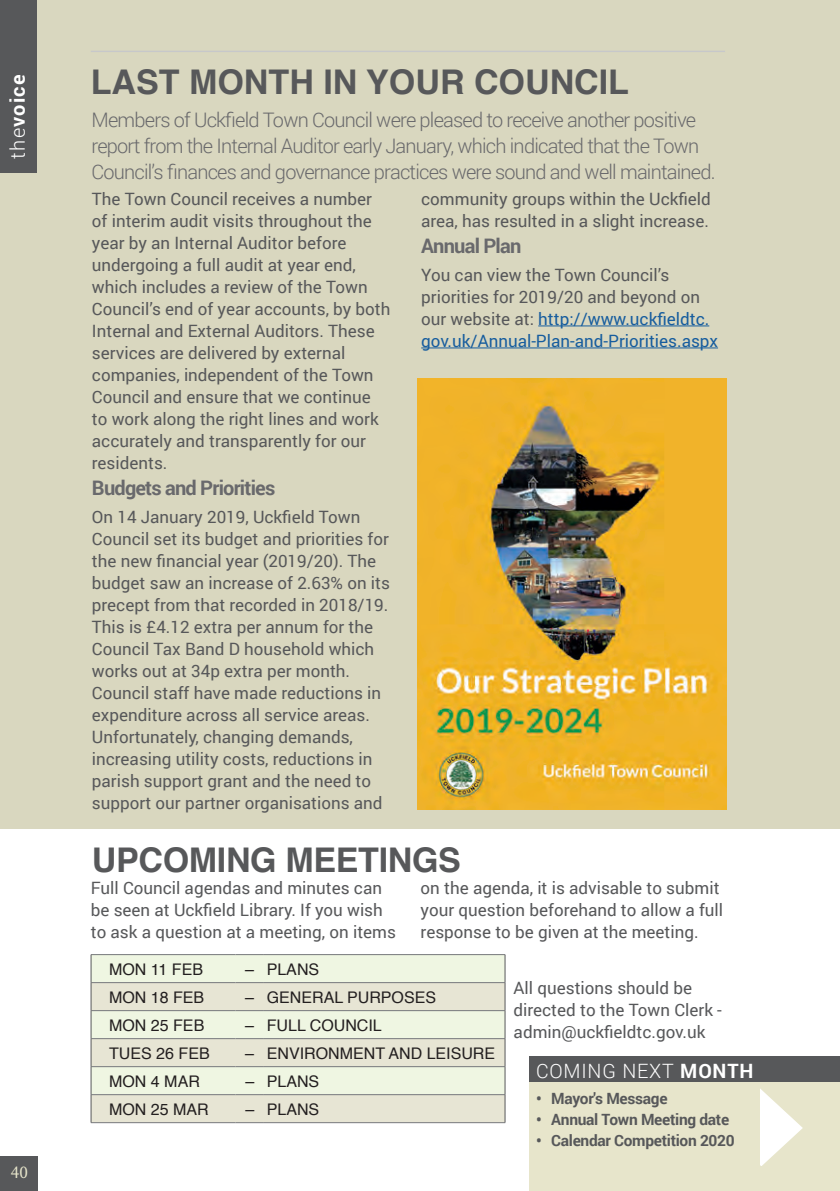
<style>
.page{position:relative;width:840px;height:1191px;background:#fff}
.page>*{position:absolute;margin:0;border:0;box-sizing:border-box;transform-origin:0 0}
.t1{font:700 34px "Helvetica";color:#57585a}
.First_Stand{font:300 20px/26px "Roboto";letter-spacing:-.04em;color:#69696c}
.Crosshead{font:700 20px "Roboto";letter-spacing:-.04em;color:#69696c}
.Quotation{font:700 20px "Roboto";letter-spacing:.06em;color:#fff}
.Heading{font:300 19.8px "Roboto";letter-spacing:.04em;color:#fff}
.Main_Body_Text{font:17px/22px "Roboto";color:#57585a}
.Heading-2{font:17px "Source Serif Pro";color:#e7e5cb}
.t2{font:16px "Helvetica";color:#231f20}
.t3{font:700 15.6px "Roboto";letter-spacing:-.02em;color:#57585a}
.s1{font-weight:300}
.s2{color:#175d9e}
.s3{font-weight:700}
</style>
<div class="page">
<div style="left:0;top:16px;width:839px;height:812px;background:#d9d7bf"></div>
<div style="left:529px;top:1056px;width:310px;height:135px;background:#e7e5cb"></div>
<svg style="left:760px;top:1088px;width:43px;height:78px"></svg>
<hr style="left:538px;top:325px;width:171px;height:1px;background:#175d9e">
<hr style="left:421px;top:347px;width:296px;height:1px;background:#175d9e">
<div style="left:0;top:1156px;width:38px;height:35px;background:#57585a"></div>
<div style="left:529px;top:1056px;width:310px;height:26px;background:#57585a"></div>
<div style="left:36px;top:0;width:803px;height:17px;background:#d9d7bf"></div>
<hr style="left:91px;top:51px;width:633px;height:1px;background:#c7c8ca">
<div style="left:0;top:0;width:36px;height:173px;background:#57585a"></div>
<div style="left:92px;top:955px;width:412px;height:27px;background:#eff6e2"></div>
<svg style="left:92px;top:983px;width:412px;height:139px;background:#e9ebd9"></svg>
<hr style="left:91px;top:954px;width:144px;height:1px;background:#76787b">
<svg style="left:235px;top:954px;width:29px;height:1px"></svg>
<hr style="left:264px;top:954px;width:241px;height:1px;background:#76787b">
<hr style="left:91px;top:982px;width:144px;height:1px;background:#76787b">
<svg style="left:235px;top:982px;width:29px;height:1px"></svg>
<hr style="left:264px;top:982px;width:240px;height:1px;background:#76787b">
<hr style="left:91px;top:1010px;width:144px;height:1px;background:#76787b">
<svg style="left:235px;top:1010px;width:29px;height:1px"></svg>
<hr style="left:264px;top:1010px;width:240px;height:1px;background:#76787b">
<hr style="left:91px;top:1038px;width:144px;height:1px;background:#76787b">
<svg style="left:235px;top:1038px;width:29px;height:1px"></svg>
<hr style="left:264px;top:1038px;width:240px;height:1px;background:#76787b">
<hr style="left:91px;top:1066px;width:144px;height:1px;background:#76787b">
<svg style="left:235px;top:1066px;width:29px;height:1px"></svg>
<hr style="left:264px;top:1066px;width:240px;height:1px;background:#76787b">
<hr style="left:91px;top:1094px;width:144px;height:1px;background:#76787b">
<svg style="left:235px;top:1094px;width:29px;height:1px"></svg>
<hr style="left:264px;top:1094px;width:240px;height:1px;background:#76787b">
<hr style="left:91px;top:1122px;width:144px;height:1px;background:#76787b">
<svg style="left:235px;top:1122px;width:29px;height:1px"></svg>
<hr style="left:264px;top:1122px;width:241px;height:1px;background:#76787b">
<svg style="left:91px;top:955px;width:1px;height:167px"></svg>
<svg style="left:504px;top:955px;width:1px;height:167px"></svg>
<img style="left:418px;top:378px;width:308px;height:431px">
<p class="Quotation" style="left:3px;top:159px;width:86px;rotate:-90deg"><span class="s1">the</span>voice</p>
<p class="Heading-2" style="left:11px;top:1161px;width:18px">40</p>
<p class="t1" style="left:91px;top:54px;width:539px">LAST MONTH IN YOUR COUNCIL</p>
<p class="First_Stand" style="left:91px;top:106px;width:625px">Members of Uckfield Town Council were pleased to receive another positive report from the Internal Auditor early January, which indicated that the Town<br>Council’s finances and governance practices were sound and well maintained.</p>
<p class="Main_Body_Text" style="left:92px;top:187px;width:300px">The Town Council receives a number of interim audit visits throughout the year by an Internal Auditor before undergoing a full audit at year end, which includes a review of the Town Council’s end of year accounts, by both Internal and External Auditors. These services are delivered by external companies, independent of the Town Council and ensure that we continue to work along the right lines and work accurately and transparently for our residents.</p>
<p class="Crosshead" style="left:92px;top:474px;width:185px">Budgets and Priorities</p>
<p class="Main_Body_Text" style="left:92px;top:505px;width:299px">On 14 January 2019, Uckfield Town Council set its budget and priorities for the new financial year (2019/20). The budget saw an increase of 2.63% on its precept from that recorded in 2018/19.<br>This is £4.12 extra per annum for the Council Tax Band D household which works out at 34p extra per month.<br>Council staff have made reductions in expenditure across all service areas.<br>Unfortunately, changing demands, increasing utility costs, reductions in parish support grant and the need to support our partner organisations and</p>
<p class="Main_Body_Text" style="left:421px;top:187px;width:291px">community groups within the Uckfield area, has resulted in a slight increase.</p>
<p class="Crosshead" style="left:421px;top:232px;width:102px">Annual Plan</p>
<p class="Main_Body_Text" style="left:421px;top:263px;width:298px">You can view the Town Council’s priorities for 2019/20 and beyond on our website at: <span class="s2">http://www.uckfieldtc. gov.uk/Annual-Plan-and-Priorities.aspx</span></p>
<p class="t1" style="left:92px;top:832px;width:370px">UPCOMING MEETINGS</p>
<p class="Main_Body_Text" style="left:91px;top:876px;width:306px">Full Council agendas and minutes can be seen at Uckfield Library. If you wish to ask a question at a meeting, on items</p>
<p class="Main_Body_Text" style="left:420px;top:876px;width:304px">on the agenda, it is advisable to submit your question beforehand to allow a full response to be given at the meeting.</p>
<p class="Main_Body_Text" style="left:513px;top:976px;width:210px">All questions should be directed to the Town Clerk - admin@uckfieldtc.gov.uk</p>
<p class="t2" style="left:109px;top:956px;width:95px">MON 11 FEB</p>
<p class="t2" style="left:245px;top:956px;width:10px">–</p>
<p class="t2" style="left:266px;top:956px;width:54px">PLANS</p>
<p class="t2" style="left:109px;top:984px;width:97px">MON 18 FEB</p>
<p class="t2" style="left:245px;top:984px;width:10px">–</p>
<p class="t2" style="left:266px;top:984px;width:171px">GENERAL PURPOSES</p>
<p class="t2" style="left:109px;top:1012px;width:97px">MON 25 FEB</p>
<p class="t2" style="left:245px;top:1012px;width:10px">–</p>
<p class="t2" style="left:266px;top:1012px;width:116px">FULL COUNCIL</p>
<p class="t2" style="left:109px;top:1040px;width:102px">TUES 26 FEB</p>
<p class="t2" style="left:245px;top:1040px;width:10px">–</p>
<p class="t2" style="left:266px;top:1040px;width:230px">ENVIRONMENT AND LEISURE</p>
<p class="t2" style="left:109px;top:1068px;width:92px">MON 4 MAR</p>
<p class="t2" style="left:245px;top:1068px;width:10px">–</p>
<p class="t2" style="left:266px;top:1068px;width:54px">PLANS</p>
<p class="t2" style="left:109px;top:1096px;width:101px">MON 25 MAR</p>
<p class="t2" style="left:245px;top:1096px;width:10px">–</p>
<p class="t2" style="left:267px;top:1096px;width:54px">PLANS</p>
<p class="Heading" style="left:535px;top:1057px;width:219px">COMING NEXT <span class="s3">MONTH</span></p>
<p class="t3" style="left:535px;top:1087px;width:133px">• Mayor's Message</p>
<p class="t3" style="left:535px;top:1108px;width:194px">• Annual Town Meeting date</p>
<p class="t3" style="left:535px;top:1129px;width:200px">• Calendar Competition 2020</p>
</div>
